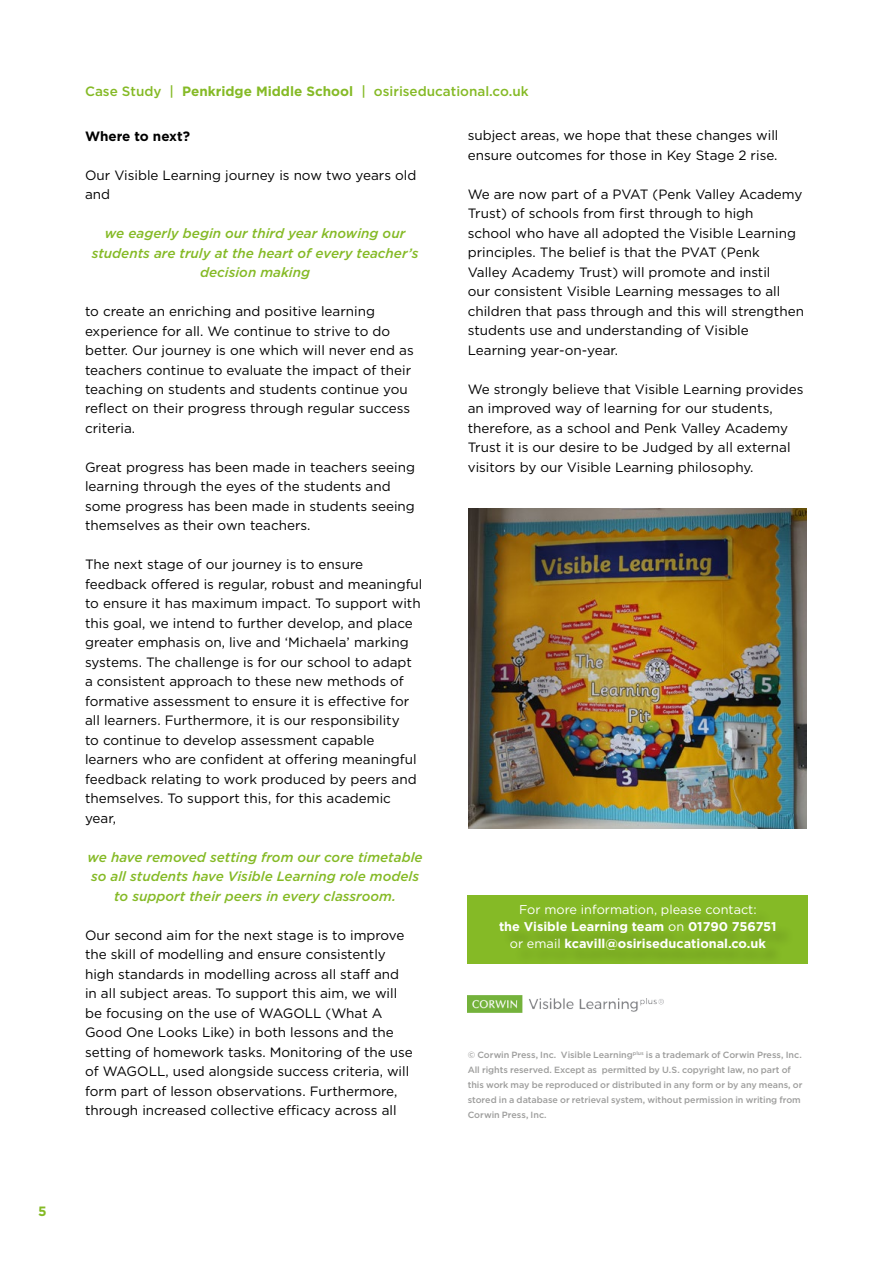
<style>
.page{position:relative;width:893px;height:1263px;background:#fff}
.page>*{position:absolute;margin:0;border:0;box-sizing:border-box;transform-origin:0 0}
.t1{font:13.5px/19.5px "Gotham";color:#000}
.t2{font:italic 500 13.5px/19.5px "Gotham";color:#85ba26;text-align:center}
.t3{font:500 13.5px "Gotham";color:#85ba26}
.t4{font:700 13.5px "Gotham";letter-spacing:-.005em;color:#000}
.t5{font:700 13.5px "Gotham";color:#85ba26}
.t6{font:700 12.75px/17px "Gotham";color:#fff;text-align:center}
.t7{font:500 9px/15px "Gotham";letter-spacing:-.005em;color:#9d9d9c}
.s1{font-weight:700}
.s2{font-weight:400}
</style>
<div class="page">
<div style="left:468px;top:895px;width:340px;height:69px;background:#85ba26"></div>
<div style="left:503px;top:907px;width:291px;height:62px;background:#000;opacity:.2"></div>
<img style="left:468px;top:995px;width:195px;height:18px">
<img style="left:468px;top:509px;width:339px;height:319px">
<p class="t5" style="left:38px;top:1202px;width:10px">5</p>
<p class="t3" style="left:85px;top:82px;width:445px">Case Study | <span class="s1">Penkridge Middle School</span> | osiriseducational.co.uk</p>
<p class="t4" style="left:85px;top:127px;width:106px">Where to next?</p>
<p class="t1" style="left:85px;top:165px;width:333px">Our Visible Learning journey is now two years old and</p>
<p class="t2" style="left:92px;top:223px;width:328px">we eagerly begin our third year knowing our students are truly at the heart of every teacher’s decision making</p>
<p class="t1" style="left:85px;top:301px;width:330px">to create an enriching and positive learning experience for all. We continue to strive to do better. Our journey is one which will never end as teachers continue to evaluate the impact of their teaching on students and students continue you reflect on their progress through regular success criteria.</p>
<p class="t1" style="left:85px;top:457px;width:331px">Great progress has been made in teachers seeing learning through the eyes of the students and some progress has been made in students seeing themselves as their own teachers.</p>
<p class="t1" style="left:85px;top:555px;width:339px">The next stage of our journey is to ensure feedback offered is regular, robust and meaningful to ensure it has maximum impact. To support with this goal, we intend to further develop, and place greater emphasis on, live and ‘Michaela’ marking systems. The challenge is for our school to adapt a consistent approach to these new methods of formative assessment to ensure it is effective for all learners. Furthermore, it is our responsibility<br>to continue to develop assessment capable learners who are confident at offering meaningful feedback relating to work produced by peers and themselves. To support this, for this academic year,</p>
<p class="t2" style="left:88px;top:847px;width:337px">we have removed setting from our core timetable so all students have Visible Learning role models to support their peers in every classroom.</p>
<p class="t1" style="left:85px;top:925px;width:329px">Our second aim for the next stage is to improve the skill of modelling and ensure consistently high standards in modelling across all staff and in all subject areas. To support this aim, we will be focusing on the use of WAGOLL (What A Good One Looks Like) in both lessons and the setting of homework tasks. Monitoring of the use of WAGOLL, used alongside success criteria, will form part of lesson observations. Furthermore, through increased collective efficacy across all</p>
<p class="t1" style="left:468px;top:125px;width:312px">subject areas, we hope that these changes will ensure outcomes for those in Key Stage 2 rise.</p>
<p class="t1" style="left:468px;top:184px;width:338px">We are now part of a PVAT (Penk Valley Academy Trust) of schools from first through to high<br>school who have all adopted the Visible Learning principles. The belief is that the PVAT (Penk<br>Valley Academy Trust) will promote and instil<br>our consistent Visible Learning messages to all children that pass through and this will strengthen students use and understanding of Visible Learning year-on-year.</p>
<p class="t1" style="left:468px;top:379px;width:337px">We strongly believe that Visible Learning provides an improved way of learning for our students, therefore, as a school and Penk Valley Academy Trust it is our desire to be Judged by all external visitors by our Visible Learning philosophy.</p>
<p class="t6" style="left:499px;top:901px;width:279px"><span class="s2">For more information, please contact:<br></span>the Visible Learning team <span class="s2">on</span> 01790 756751 <span class="s2">or email</span> kcavill@osiriseducational.co.uk</p>
<p class="t7" style="left:468px;top:1047px;width:336px">© Corwin Press, Inc. Visible Learning<sup>plus</sup> is a trademark of Corwin Press, Inc.<br>All rights reserved. Except as permitted by U.S. copyright law, no part of this work may be reproduced or distributed in any form or by any means, or stored in a database or retrieval system, without permission in writing from Corwin Press, Inc.</p>
</div>
